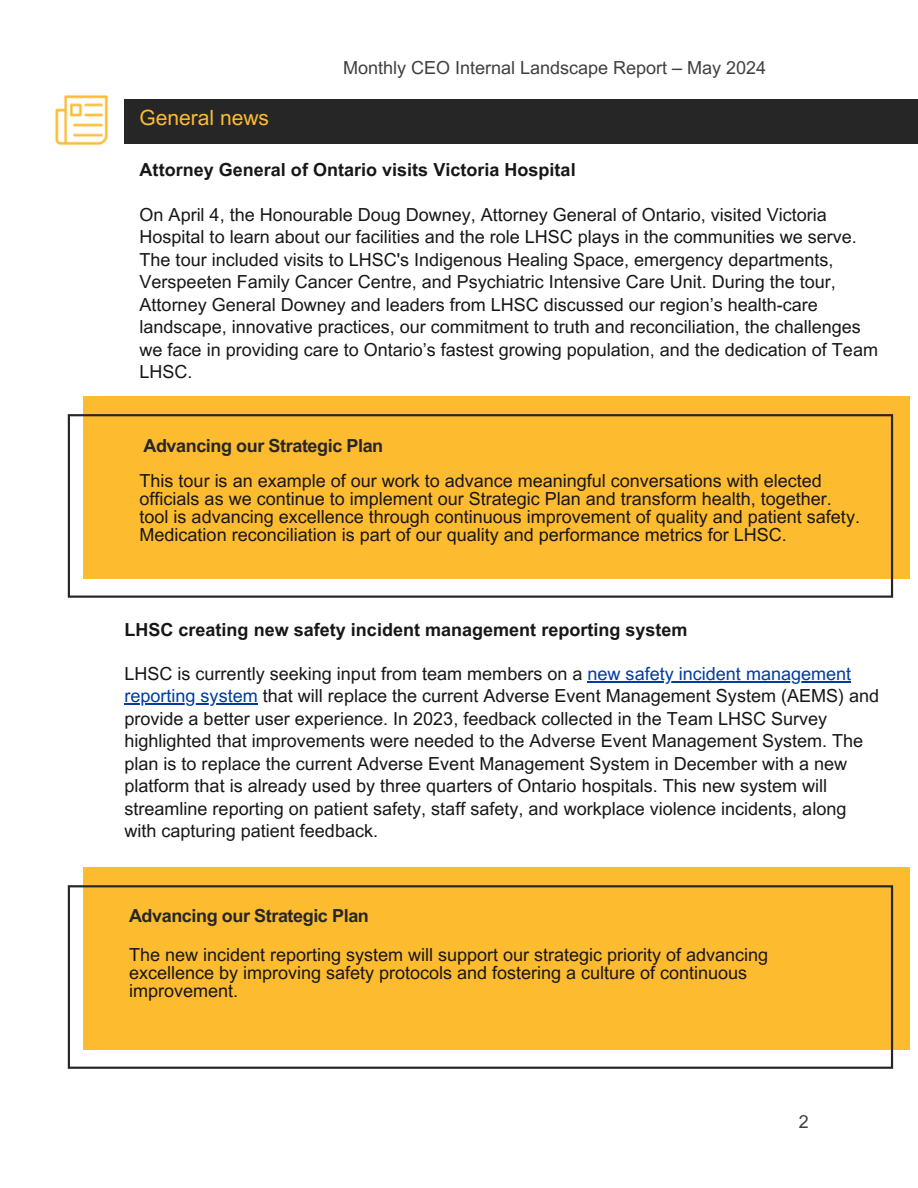
<style>
.page{position:relative;width:918px;height:1188px;background:#fff}
.page>*{position:absolute;margin:0;border:0;box-sizing:border-box;transform-origin:0 0}
.t1{font:21px "Arial MT Pro";color:#fdbb30}
.t2{font:18px/22.5px "Arial MT Pro";color:#171717}
.t3{font:700 18px "Arial MT Pro";color:#171717}
.t4{font:700 18px "Arial MT Pro";letter-spacing:-.025em;color:#262626}
.t5{font:18px "Arial MT Pro";color:#404040}
.s1{color:#003b9f}
</style>
<div class="page">
<div style="left:124px;top:99px;width:794px;height:45px;background:#262626"></div>
<img style="left:55px;top:94px;width:53px;height:52px">
<div style="left:84px;top:396px;width:826px;height:183px;background:#fdbb30"></div>
<div style="left:68px;top:414px;width:825px;height:184px;border:2px solid #262626"></div>
<hr style="left:588px;top:681px;width:263px;height:1px;background:#003b9f">
<hr style="left:124px;top:704px;width:134px;height:1px;background:#003b9f">
<div style="left:84px;top:867px;width:826px;height:183px;background:#fdbb30"></div>
<div style="left:68px;top:885px;width:825px;height:184px;border:2px solid #262626"></div>
<p class="t1" style="left:140px;top:110px;width:131px">General news</p>
<h2 class="t5" style="left:343px;top:61px;width:425px">Monthly CEO Internal Landscape Report – May 2024</h2>
<p class="t3" style="left:140px;top:163px;width:438px">Attorney General of Ontario visits Victoria Hospital</p>
<p class="t2" style="left:140px;top:206px;width:719px">On April 4, the Honourable Doug Downey, Attorney General of Ontario, visited Victoria<br>Hospital to learn about our facilities and the role LHSC plays in the communities we serve.</p>
<h1 class="t2" style="left:140px;top:251px;width:740px">The tour included visits to LHSC's Indigenous Healing Space, emergency departments, Verspeeten Family Cancer Centre, and Psychiatric Intensive Care Unit. During the tour, Attorney General Downey and leaders from LHSC discussed our region’s health-care landscape, innovative practices, our commitment to truth and reconciliation, the challenges we face in providing care to Ontario’s fastest growing population, and the dedication of Team LHSC.</h1>
<h2 class="t4" style="left:143px;top:439px;width:241px">Advancing our Strategic Plan</h2>
<p class="t2" style="left:140px;top:474px;width:722px;line-height:18px">This tour is an example of our work to advance meaningful conversations with elected officials as we continue to implement our Strategic Plan and transform health, together. tool is advancing excellence through continuous improvement of quality and patient safety.<br>Medication reconciliation is part of our quality and performance metrics for LHSC.</p>
<h2 class="t3" style="left:124px;top:623px;width:565px">LHSC creating new safety incident management reporting system</h2>
<p class="t2" style="left:124px;top:665px;width:728px">LHSC is currently seeking input from team members on a <span class="s1">new safety incident management</span></p>
<h2 class="t2" style="left:124px;top:687px;width:756px"><span class="s1">reporting system</span> that will replace the current Adverse Event Management System (AEMS) and provide a better user experience. In 2023, feedback collected in the Team LHSC Survey highlighted that improvements were needed to the Adverse Event Management System. The plan is to replace the current Adverse Event Management System in December with a new platform that is already used by three quarters of Ontario hospitals. This new system will streamline reporting on patient safety, staff safety, and workplace violence incidents, along with capturing patient feedback.</h2>
<p class="t4" style="left:129px;top:909px;width:241px">Advancing our Strategic Plan</p>
<p class="t2" style="left:129px;top:948px;width:641px;line-height:18px">The new incident reporting system will support our strategic priority of advancing excellence by improving safety protocols and fostering a culture of continuous improvement.</p>
<p class="t5" style="left:799px;top:1115px;width:12px">2</p>
</div>
